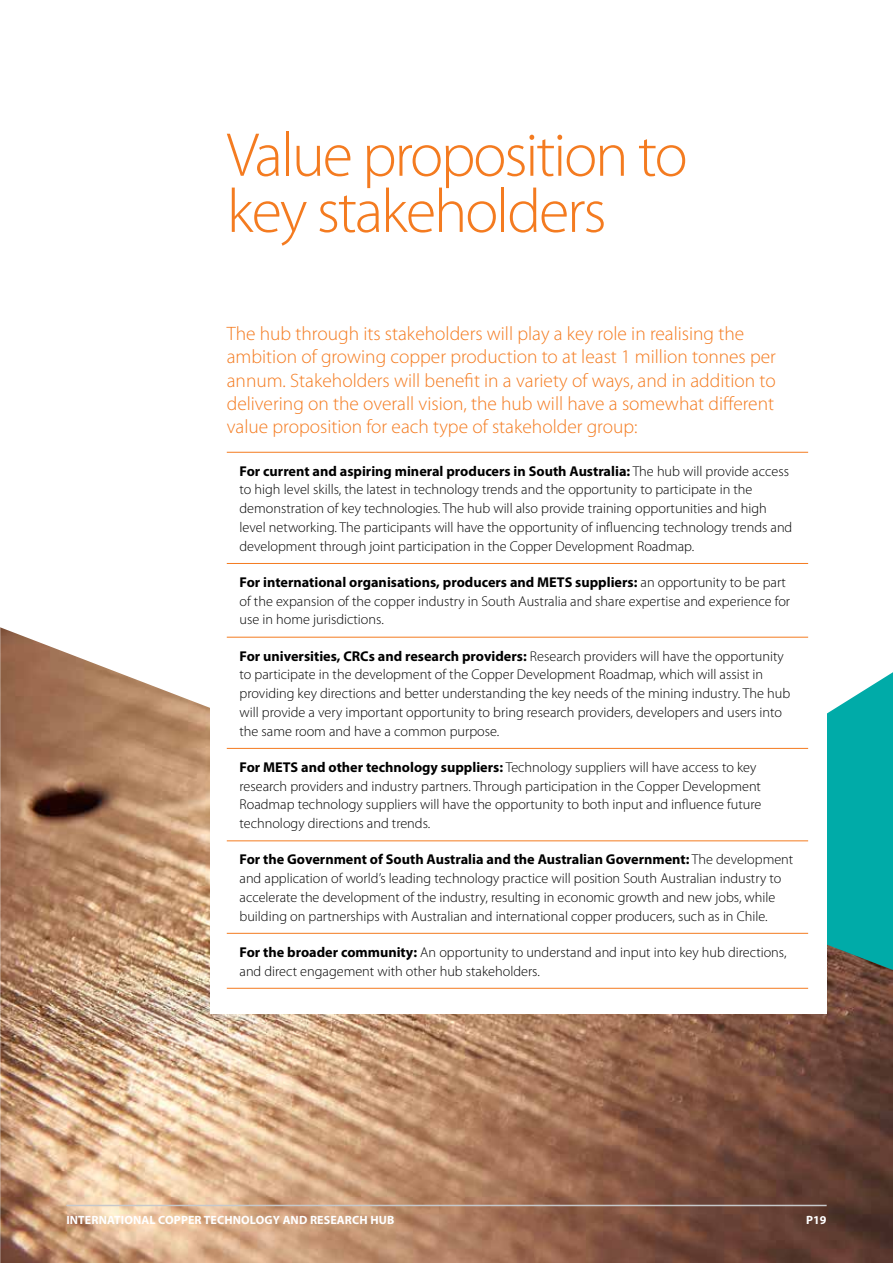
<style>
.page{position:relative;width:893px;height:1263px;background:#fff}
.page>*{position:absolute;margin:0;border:0;box-sizing:border-box;transform-origin:0 0}
.t1{font:300 62.4px/56.1px "Myriad Pro";letter-spacing:-.035em;color:#f47b20}
.t2{font:300 19.35px/23.2px "Myriad Pro";color:#f47b20}
.t3{font:300 14.25px/18.8px "Myriad Pro";color:#000}
.t4{font:700 12px "Myriad Pro";letter-spacing:.01em;color:#fff}
.s1{font-weight:700}
</style>
<div class="page">
<img style="left:0;top:627px;width:893px;height:636px">
<div style="left:210px;top:308px;width:617px;height:705px;background:#fff"></div>
<hr style="left:227px;top:563px;width:581px;height:1px;background:#f47b20">
<hr style="left:227px;top:637px;width:581px;height:1px;background:#f47b20">
<hr style="left:227px;top:748px;width:581px;height:1px;background:#f47b20">
<hr style="left:227px;top:840px;width:581px;height:1px;background:#f47b20">
<hr style="left:227px;top:933px;width:581px;height:1px;background:#f47b20">
<hr style="left:227px;top:452px;width:581px;height:1px;background:#f47b20">
<hr style="left:227px;top:988px;width:581px;height:1px;background:#f47b20">
<hr style="left:66px;top:1205px;width:761px;height:1px;background:#c7c8ca">
<h1 class="t1" style="left:227px;top:128px;width:462px">Value proposition to key stakeholders</h1>
<p class="t2" style="left:227px;top:322px;width:551px">The hub through its stakeholders will play a key role in realising the ambition of growing copper production to at least 1 million tonnes per annum. Stakeholders will benefit in a variety of ways, and in addition to delivering on the overall vision, the hub will have a somewhat different value proposition for each type of stakeholder group:</p>
<p class="t3" style="left:240px;top:462px;width:554px"><span class="s1">For current and aspiring mineral producers in South Australia:</span> The hub will provide access to high level skills, the latest in technology trends and the opportunity to participate in the demonstration of key technologies. The hub will also provide training opportunities and high level networking. The participants will have the opportunity of influencing technology trends and development through joint participation in the Copper Development Roadmap.</p>
<p class="t3" style="left:240px;top:573px;width:552px"><span class="s1">For international organisations, producers and METS suppliers:</span> an opportunity to be part of the expansion of the copper industry in South Australia and share expertise and experience for use in home jurisdictions.</p>
<p class="t3" style="left:240px;top:647px;width:552px"><span class="s1">For universities, CRCs and research providers:</span> Research providers will have the opportunity to participate in the development of the Copper Development Roadmap, which will assist in providing key directions and better understanding the key needs of the mining industry. The hub will provide a very important opportunity to bring research providers, developers and users into the same room and have a common purpose.</p>
<p class="t3" style="left:240px;top:758px;width:523px"><span class="s1">For METS and other technology suppliers:</span> Technology suppliers will have access to key research providers and industry partners. Through participation in the Copper Development Roadmap technology suppliers will have the opportunity to both input and influence future technology directions and trends.</p>
<p class="t3" style="left:240px;top:850px;width:555px"><span class="s1">For the Government of South Australia and the Australian Government:</span> The development and application of world’s leading technology practice will position South Australian industry to accelerate the development of the industry, resulting in economic growth and new jobs, while building on partnerships with Australian and international copper producers, such as in Chile.</p>
<p class="t3" style="left:240px;top:943px;width:548px"><span class="s1">For the broader community:</span> An opportunity to understand and input into key hub directions, and direct engagement with other hub stakeholders.</p>
<p class="t4" style="left:66px;top:1212px;width:329px">INTERNATIONAL COPPER TECHNOLOGY AND RESEARCH HUB</p>
<p class="t4" style="left:806px;top:1212px;width:22px">P19</p>
</div>
